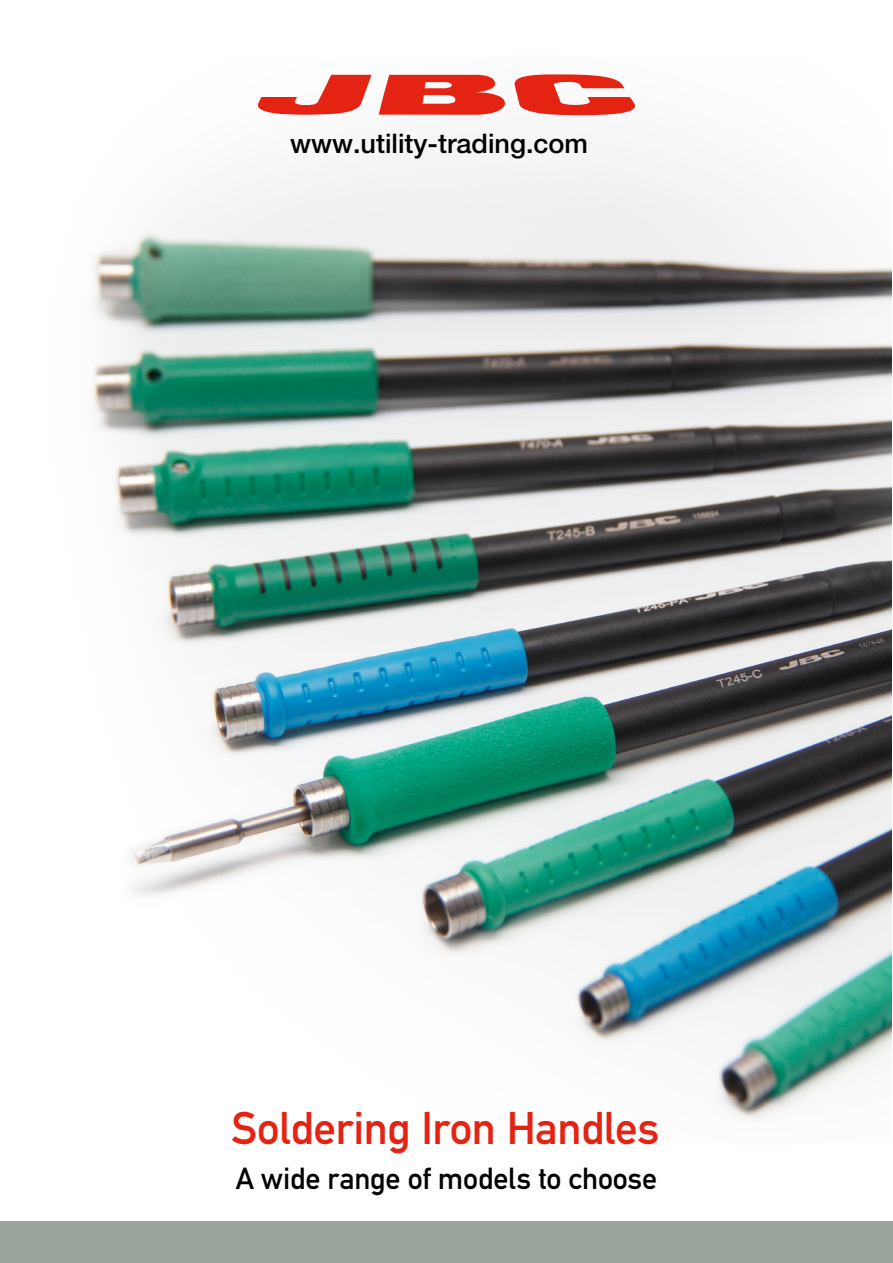
<style>
.page{position:relative;width:893px;height:1263px;background:#fff}
.page>*{position:absolute;margin:0;border:0;box-sizing:border-box;transform-origin:0 0}
.t1{font:45px "DIN Mittelschrift LT Alternate";letter-spacing:-.01em;color:#e42313}
.t2{font:30px "DIN Mittelschrift LT Alternate";letter-spacing:-.005em;color:#000}
.t3{font:500 27px "Helvetica Neue LT Std";color:#000}
</style>
<div class="page">
<img style="left:92px;top:74px;width:800px;height:1046px">
<div style="left:0;top:1221px;width:893px;height:42px;background:#9aa39c"></div>
<svg style="left:256px;top:75px;width:116px;height:40px"></svg>
<svg style="left:379px;top:75px;width:126px;height:40px"></svg>
<svg style="left:514px;top:74px;width:123px;height:41px"></svg>
<p class="t3" style="left:290px;top:127px;width:300px">www.utility-trading.com</p>
<p class="t1" style="left:231px;top:1102px;width:430px">Soldering Iron Handles</p>
<p class="t2" style="left:236px;top:1161px;width:423px">A wide range of models to choose</p>
</div>
